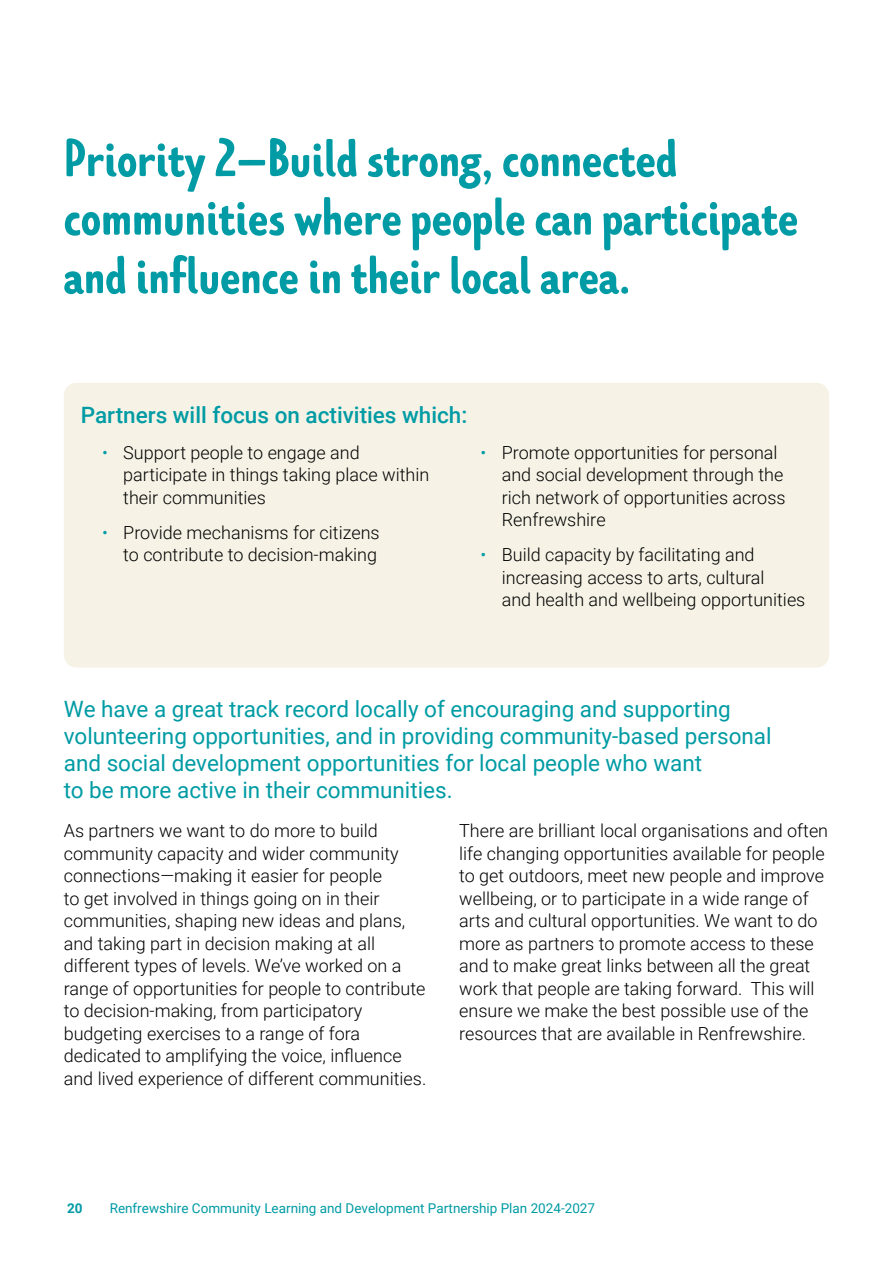
<style>
.page{position:relative;width:893px;height:1263px;background:#fff}
.page>*{position:absolute;margin:0;border:0;box-sizing:border-box;transform-origin:0 0}
.Heder_H2{font:700 54px/58.5px "TT Limes Sans";color:#009ba4}
.Inro_Para_Text_P{font:22.5px/27px "Roboto";color:#009ba4}
.Heder_H2-2{font:500 22.5px "Roboto";color:#009ba4}
.Body_Text_P{font:300 18px/22.5px "Roboto";color:#000}
.t1{font:13.5px "Roboto";color:#009ba4}
.t2{font:700 13.5px "Roboto";color:#009ba4}
.s1{color:#009ba4}
</style>
<div class="page">
<div style="left:64px;top:383px;width:765px;height:285px;background:#f6f3e6;border-radius:13px"></div>
<h2 class="Heder_H2" style="left:64px;top:129px;width:736px">Priority 2—Build strong, connected communities where people can participate and influence in their local area.</h2>
<h2 class="Heder_H2-2" style="left:81px;top:400px;width:388px">Partners will focus on activities which:</h2>
<p class="Body_Text_P" style="left:123px;top:440px;width:307px;text-indent:-21px"><span class="s1">•</span> Support people to engage and participate in things taking place within their communities</p>
<p class="Body_Text_P" style="left:102px;top:520px;width:279px;text-align:right"><span class="s1">•</span> Provide mechanisms for citizens to contribute to decision-making</p>
<p class="Body_Text_P" style="left:502px;top:440px;width:285px;text-indent:-21px"><span class="s1">•</span> Promote opportunities for personal and social development through the rich network of opportunities across<br>Renfrewshire</p>
<p class="Body_Text_P" style="left:502px;top:543px;width:305px;text-indent:-21px"><span class="s1">•</span> Build capacity by facilitating and increasing access to arts, cultural<br>and health and wellbeing opportunities</p>
<p class="Inro_Para_Text_P" style="left:64px;top:694px;width:709px">We have a great track record locally of encouraging and supporting volunteering opportunities, and in providing community-based personal and social development opportunities for local people who want<br>to be more active in their communities.</p>
<p class="Body_Text_P" style="left:64px;top:819px;width:364px">As partners we want to do more to build community capacity and wider community connections—making it easier for people<br>to get involved in things going on in their communities, shaping new ideas and plans, and taking part in decision making at all different types of levels. We’ve worked on a range of opportunities for people to contribute to decision-making, from participatory budgeting exercises to a range of fora dedicated to amplifying the voice, influence and lived experience of different communities.</p>
<p class="Body_Text_P" style="left:459px;top:819px;width:370px">There are brilliant local organisations and often life changing opportunities available for people to get outdoors, meet new people and improve wellbeing, or to participate in a wide range of arts and cultural opportunities. We want to do more as partners to promote access to these and to make great links between all the great work that people are taking forward. This will ensure we make the best possible use of the resources that are available in Renfrewshire.</p>
<p class="t2" style="left:67px;top:1199px;width:17px">20</p>
<p class="t1" style="left:110px;top:1199px;width:487px">Renfrewshire Community Learning and Development Partnership Plan 2024-2027</p>
</div>
